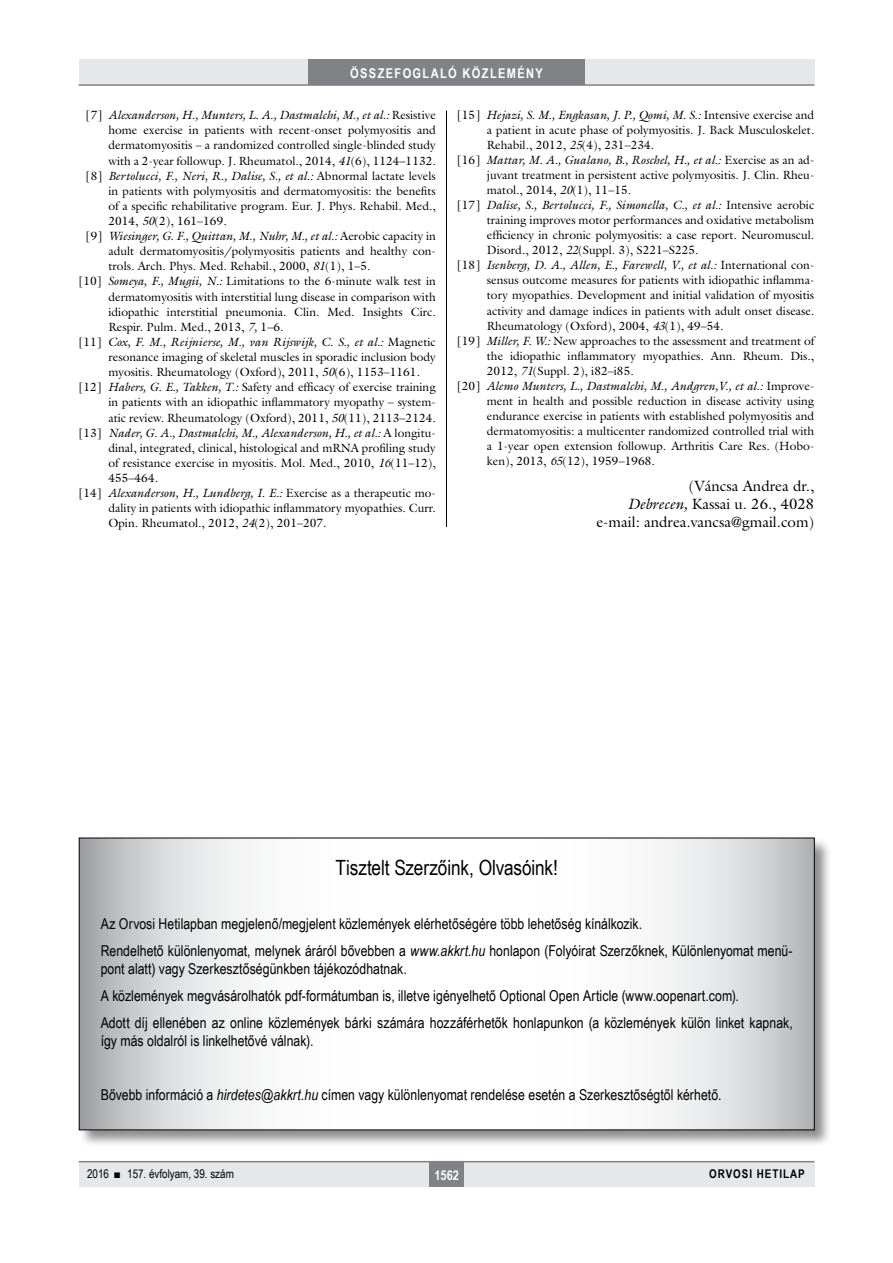
<style>
.page{position:relative;width:893px;height:1263px;background:#fff}
.page>*{position:absolute;margin:0;border:0;box-sizing:border-box;transform-origin:0 0}
.t1{font:21px "Arial Narrow";letter-spacing:-.005em;color:#000}
.t2{font:15px/18px "Arial Narrow";color:#000}
.irodalom_szerzo{font:15px "Galliard Reg";color:#000}
.t3{font:700 13.5px "Arial Narrow";letter-spacing:.1em;color:#fff}
.t4{font:12px/15.1px "Galliard Reg";color:#000;text-align:justify}
.t5{font:12px "Arial Narrow";color:#000}
.t6{font:700 12px "Arial Narrow";letter-spacing:.08em;color:#000}
.s1{font-style:italic}
</style>
<div class="page">
<div style="left:79px;top:1161px;width:735px;height:25px;background:#e6e7e8"></div>
<hr style="left:79px;top:1161px;width:735px;height:1px;background:#808285">
<div style="left:430px;top:1161px;width:34px;height:25px;background:#808285"></div>
<div style="left:79px;top:60px;width:735px;height:25px;background:#e6e7e8"></div>
<div style="left:308px;top:60px;width:277px;height:25px;background:#808285"></div>
<hr style="left:79px;top:84px;width:735px;height:2px;background:#808285">
<hr style="left:446px;top:111px;width:1px;height:1026px;background:#000">
<div style="left:79px;top:527px;width:735px;height:610px;background:#fff"></div>
<div style="left:78px;top:837px;width:754px;height:311px;background:#000;opacity:.45"></div>
<svg style="left:81px;top:840px;width:732px;height:288px"></svg>
<p class="t3" style="left:350px;top:63px;width:194px">ÖSSZEFOGLALÓ KÖZLEMÉNY</p>
<p class="t4" style="left:108px;top:107px;width:329px;text-indent:-23px">[7] <span class="s1">Alexanderson, H., Munters, L. A., Dastmalchi, M., et al.:</span> Resistive home exercise in patients with recent-onset polymyositis and dermatomyositis – a randomized controlled single-blinded study with a 2-year followup. J. Rheumatol., 2014, <span class="s1">41</span>(6), 1124–1132.</p>
<p class="t4" style="left:108px;top:168px;width:329px;text-indent:-23px">[8] <span class="s1">Bertolucci, F., Neri, R., Dalise, S., et al.:</span> Abnormal lactate levels in patients with polymyositis and dermatomyositis: the benefits of a specific rehabilitative program. Eur. J. Phys. Rehabil. Med., 2014, <span class="s1">50</span>(2), 161–169.</p>
<p class="t4" style="left:108px;top:228px;width:329px;text-indent:-23px">[9] <span class="s1">Wiesinger, G. F., Quittan, M., Nuhr, M., et al.:</span> Aerobic capacity in adult dermatomyositis/polymyositis patients and healthy con&shy;trols. Arch. Phys. Med. Rehabil., 2000, <span class="s1">81</span>(1), 1–5.</p>
<p class="t4" style="left:108px;top:274px;width:329px;text-indent:-30px">[10] <span class="s1">Someya, F., Mugii, N.:</span> Limitations to the 6-minute walk test in dermatomyositis with interstitial lung disease in comparison with idiopathic interstitial pneumonia. Clin. Med. Insights Circ.<br>Respir. Pulm. Med., 2013, <span class="s1">7,</span> 1–6.</p>
<p class="t4" style="left:108px;top:334px;width:329px;text-indent:-30px">[11] <span class="s1">Cox, F. M., Reijnierse, M., van Rijswijk, C. S., et al.:</span> Magnetic resonance imaging of skeletal muscles in sporadic inclusion body myositis. Rheumatology (Oxford), 2011, <span class="s1">50</span>(6), 1153–1161.</p>
<p class="t4" style="left:108px;top:379px;width:329px;text-indent:-30px">[12] <span class="s1">Habers, G. E., Takken, T.:</span> Safety and efficacy of exercise training in patients with an idiopathic inflammatory myopathy – system&shy;atic review. Rheumatology (Oxford), 2011, <span class="s1">50</span>(11), 2113–2124.</p>
<p class="t4" style="left:108px;top:425px;width:329px;text-indent:-30px">[13] <span class="s1">Nader, G. A., Dastmalchi, M., Alexanderson, H., et al.:</span> A longitu&shy;dinal, integrated, clinical, histological and mRNA profiling study of resistance exercise in myositis. Mol. Med., 2010, <span class="s1">16</span>(11–12), 455–464.</p>
<p class="t4" style="left:108px;top:485px;width:329px;text-indent:-30px">[14] <span class="s1">Alexanderson, H., Lundberg, I. E.:</span> Exercise as a therapeutic mo&shy;dality in patients with idiopathic inflammatory myopathies. Curr.<br>Opin. Rheumatol., 2012, <span class="s1">24</span>(2), 201–207.</p>
<p class="t4" style="left:487px;top:107px;width:329px;text-indent:-30px">[15] <span class="s1">Hejazi, S. M., Engkasan, J. P., Qomi, M. S.:</span> Intensive exercise and a patient in acute phase of polymyositis. J. Back Musculoskelet.<br>Rehabil., 2012, <span class="s1">25</span>(4), 231–234.</p>
<p class="t4" style="left:487px;top:153px;width:329px;text-indent:-30px">[16] <span class="s1">Mattar, M. A., Gualano, B., Roschel, H., et al.:</span> Exercise as an ad&shy;juvant treatment in persistent active polymyositis. J. Clin. Rheu&shy;matol., 2014, <span class="s1">20</span>(1), 11–15.</p>
<p class="t4" style="left:487px;top:198px;width:329px;text-indent:-30px">[17] <span class="s1">Dalise, S., Bertolucci, F., Simonella, C., et al.:</span> Intensive aerobic training improves motor performances and oxidative metabolism efficiency in chronic polymyositis: a case report. Neuromuscul.<br>Disord., 2012, <span class="s1">22</span>(Suppl. 3), S221–S225.</p>
<p class="t4" style="left:487px;top:258px;width:329px;text-indent:-30px">[18] <span class="s1">Isenberg, D. A., Allen, E., Farewell, V., et al.:</span> International con&shy;sensus outcome measures for patients with idiopathic inflamma&shy;tory myopathies. Development and initial validation of myositis activity and damage indices in patients with adult onset disease.<br>Rheumatology (Oxford), 2004, <span class="s1">43</span>(1), 49–54.</p>
<p class="t4" style="left:487px;top:333px;width:329px;text-indent:-30px">[19] <span class="s1">Miller, F. W.:</span> New approaches to the assessment and treatment of the idiopathic inflammatory myopathies. Ann. Rheum. Dis., 2012, <span class="s1">71</span>(Suppl. 2), i82–i85.</p>
<p class="t4" style="left:487px;top:378px;width:329px;text-indent:-30px">[20] <span class="s1">Alemo Munters, L., Dastmalchi, M., Andgren,V., et al.:</span> Improve&shy;ment in health and possible reduction in disease activity using endurance exercise in patients with established polymyositis and dermatomyositis: a multicenter randomized controlled trial with a 1-year open extension followup. Arthritis Care Res. (Hobo&shy;ken), 2013, <span class="s1">65</span>(12), 1959–1968.</p>
<p class="irodalom_szerzo" style="left:689px;top:477px;width:127px">(Váncsa Andrea dr.,</p>
<p class="irodalom_szerzo" style="left:627px;top:495px;width:188px"><span class="s1">Debrecen,</span> Kassai u. 26., 4028</p>
<p class="irodalom_szerzo" style="left:596px;top:513px;width:219px">e-mail: andrea.vancsa@gmail.com)</p>
<p class="t1" style="left:336px;top:852px;width:224px">Tisztelt Szerzőink, Olvasóink!</p>
<p class="t2" style="left:101px;top:914px;width:543px">Az Orvosi Hetilapban megjelenő/megjelent közlemények elérhetőségére több lehetőség kínálkozik.</p>
<p class="t2" style="left:101px;top:941px;width:693px">Rendelhető különlenyomat, melynek áráról bővebben a <span class="s1">www.akkrt.hu</span> honlapon (Folyóirat Szerzőknek, Különlenyomat menü&shy;pont alatt) vagy Szerkesztőségünkben tájékozódhatnak.</p>
<p class="t2" style="left:101px;top:986px;width:640px">A közlemények megvásárolhatók pdf-formátumban is, illetve igényelhető Optional Open Article (www.oopenart.com).</p>
<p class="t2" style="left:101px;top:1013px;width:694px">Adott díj ellenében az online közlemények bárki számára hozzáférhetők honlapunkon (a közlemények külön linket kapnak, így más oldalról is linkelhetővé válnak).</p>
<p class="t2" style="left:101px;top:1085px;width:622px">Bővebb információ a <span class="s1">hirdetes@akkrt.hu</span> címen vagy különlenyomat rendelése esetén a Szerkesztőségtől kérhető.</p>
<p class="t5" style="left:87px;top:1165px;width:148px">2016 ■ 157. évfolyam, 39. szám</p>
<p class="t3" style="left:434px;top:1165px;width:26px">1562</p>
<p class="t6" style="left:709px;top:1165px;width:97px">ORVOSI HETILAP</p>
</div>
